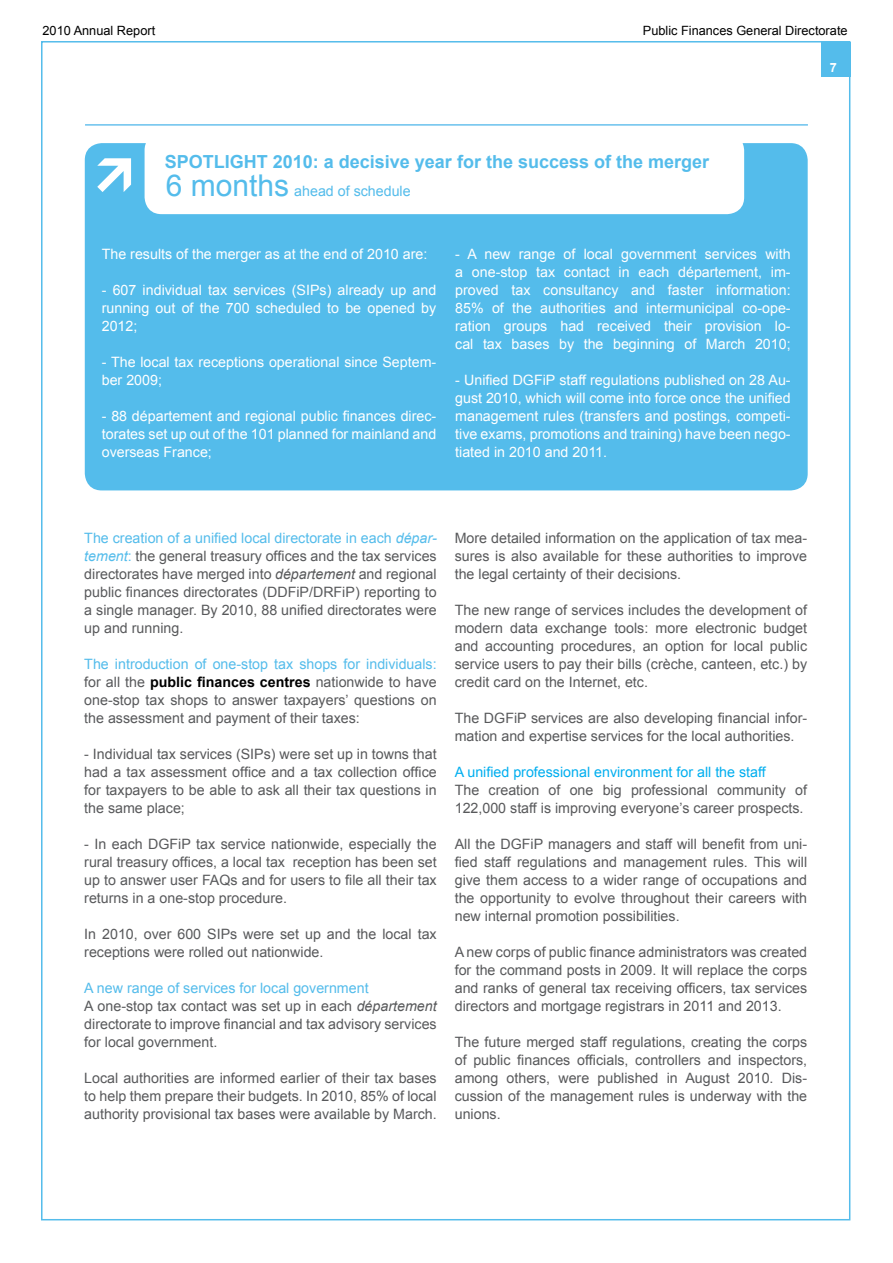
<style>
.page{position:relative;width:893px;height:1263px;background:#fff}
.page>*{position:absolute;margin:0;border:0;box-sizing:border-box;transform-origin:0 0}
.t1{font:700 18px "Arial";color:#54bceb}
.t2{font:14.25px/18px "Arial";color:#58595b;text-align:justify}
.t3{font:14.25px/18px "Arial";color:#fff;text-align:justify}
.t4{font:14.25px "Arial";color:#00aeef}
.t5{font:14.25px "Arial";color:#54bceb}
.t6{font:12.75px "Arial";color:#000}
.t7{font:700 12.75px "Arial";color:#fff}
.s1{font-size:30px}
.s2{color:#54bceb}
.s3{font-style:italic;color:#54bceb}
.s4{font-style:italic}
.s5{font-weight:700;color:#000}
</style>
<div class="page">
<div style="left:821px;top:43px;width:29px;height:34px;background:#54bceb"></div>
<div style="left:85px;top:143px;width:723px;height:347px;background:#54bceb;border-radius:17px"></div>
<div style="left:145px;top:133px;width:599px;height:81px;background:#fff;border-radius:17px"></div>
<hr style="left:85px;top:124px;width:723px;height:2px;background:#69c1ed">
<p class="t6" style="left:43px;top:22px;width:114px">2010 Annual Report</p>
<p class="t6" style="left:643px;top:22px;width:206px">Public Finances General Directorate</p>
<p class="t7" style="left:830px;top:59px;width:9px">7</p>
<p class="t1" style="left:165px;top:149px;width:546px">SPOTLIGHT 2010: a decisive year for the success of the merger</p>
<p class="t5" style="left:166px;top:182px;width:246px"><span class="s1">6 months</span> ahead of schedule</p>
<p class="t3" style="left:102px;top:245px;width:327px">The results of the merger as at the end of 2010 are:</p>
<p class="t3" style="left:102px;top:281px;width:336px">- 607 individual tax services (SIPs) already up and running out of the 700 scheduled to be opened by 2012;</p>
<p class="t3" style="left:102px;top:353px;width:336px">- The local tax receptions operational since Septem&shy;ber 2009;</p>
<p class="t3" style="left:102px;top:407px;width:336px">- 88 département and regional public finances direc&shy;torates set up out of the 101 planned for mainland and overseas France;</p>
<p class="t3" style="left:455px;top:245px;width:337px">- A new range of local government services with a one-stop tax contact in each département, im&shy;proved tax consultancy and faster information:<br>85% of the authorities and intermunicipal co-ope&shy;ration groups had received their provision lo&shy;cal tax bases by the beginning of March 2010;</p>
<p class="t3" style="left:455px;top:371px;width:337px">- Unified DGFiP staff regulations published on 28 Au&shy;gust 2010, which will come into force once the unified management rules (transfers and postings, competi&shy;tive exams, promotions and training) have been nego&shy;tiated in 2010 and 2011.</p>
<p class="t2" style="left:84px;top:529px;width:354px"><span class="s2">The creation of a unified local directorate in each</span> <span class="s3">dépar&shy;tement</span><span class="s2">:</span> the general treasury offices and the tax services directorates have merged into <span class="s4">département</span> and regional public finances directorates (DDFiP/DRFiP) reporting to a single manager. By 2010, 88 unified directorates were up and running.</p>
<p class="t2" style="left:84px;top:655px;width:354px"><span class="s2">The introduction of one-stop tax shops for individuals: </span>for all the <span class="s5">public finances centres</span> nationwide to have one-stop tax shops to answer taxpayers’ questions on the assessment and payment of their taxes:</p>
<p class="t2" style="left:84px;top:745px;width:354px">- Individual tax services (SIPs) were set up in towns that had a tax assessment office and a tax collection office for taxpayers to be able to ask all their tax questions in the same place;</p>
<p class="t2" style="left:84px;top:835px;width:354px">- In each DGFiP tax service nationwide, especially the rural treasury offices, a local tax reception has been set up to answer user FAQs and for users to file all their tax returns in a one-stop procedure.</p>
<p class="t2" style="left:84px;top:925px;width:354px">In 2010, over 600 SIPs were set up and the local tax receptions were rolled out nationwide.</p>
<p class="t2" style="left:84px;top:979px;width:354px;text-align:left"><span class="s2">A new range of services for local government<br></span>A one-stop tax contact was set up in each <span class="s4">département </span>directorate to improve financial and tax advisory services for local government.</p>
<p class="t2" style="left:84px;top:1069px;width:354px">Local authorities are informed earlier of their tax bases to help them prepare their budgets. In 2010, 85% of local authority provisional tax bases were available by March.</p>
<p class="t2" style="left:455px;top:529px;width:354px">More detailed information on the application of tax mea&shy;sures is also available for these authorities to improve the legal certainty of their decisions.</p>
<p class="t2" style="left:455px;top:601px;width:354px">The new range of services includes the development of modern data exchange tools: more electronic budget and accounting procedures, an option for local public service users to pay their bills (crèche, canteen, etc.) by credit card on the Internet, etc.</p>
<p class="t2" style="left:455px;top:709px;width:354px">The DGFiP services are also developing financial infor&shy;mation and expertise services for the local authorities.</p>
<p class="t4" style="left:455px;top:762px;width:313px">A unified professional environment for all the staff</p>
<p class="t2" style="left:455px;top:781px;width:354px">The creation of one big professional community of<br>122,000 staff is improving everyone’s career prospects.</p>
<p class="t2" style="left:455px;top:835px;width:354px">All the DGFiP managers and staff will benefit from uni&shy;fied staff regulations and management rules. This will give them access to a wider range of occupations and the opportunity to evolve throughout their careers with new internal promotion possibilities.</p>
<p class="t2" style="left:455px;top:943px;width:354px">A new corps of public finance administrators was created for the command posts in 2009. It will replace the corps and ranks of general tax receiving officers, tax services directors and mortgage registrars in 2011 and 2013.</p>
<p class="t2" style="left:455px;top:1033px;width:354px">The future merged staff regulations, creating the corps of public finances officials, controllers and inspectors, among others, were published in August 2010. Dis&shy;cussion of the management rules is underway with the unions.</p>
</div>
